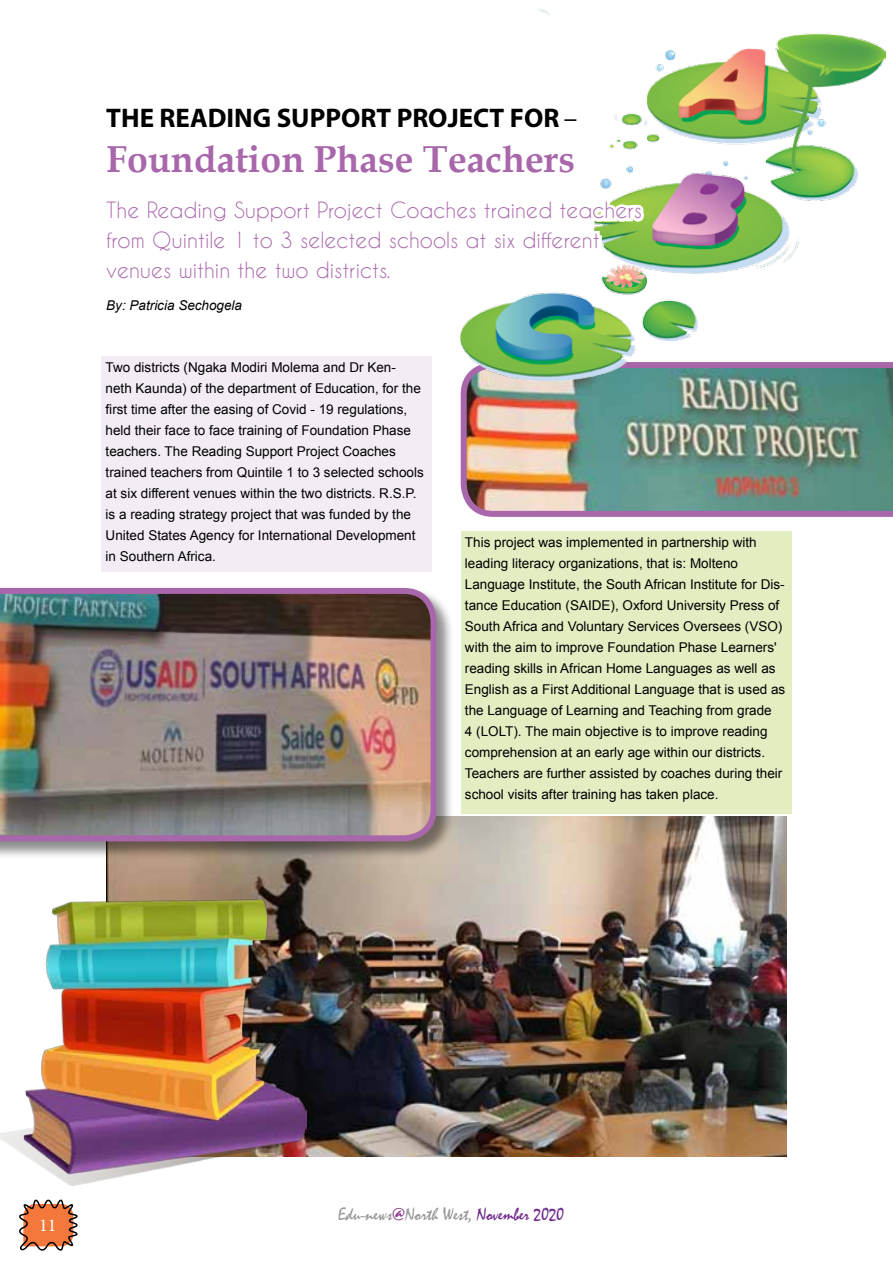
<style>
.page{position:relative;width:893px;height:1263px;background:#fff}
.page>*{position:absolute;margin:0;border:0;box-sizing:border-box;transform-origin:0 0}
.t1{font:700 37.5px "Book Antiqua";color:#a967ab}
.t2{font:700 27px "Myriad Pro";color:#000}
.t3{font:21px/30px "Caviar Dreams";color:#a967ab}
.t4{font:18px "Mistral";color:#95979a}
.t5{font:18px "Minion Pro";color:#fff}
.t6{font:13.5px/21px "Arial";color:#000}
.t7{font:italic 13.5px "Arial";color:#000}
.s1{font-weight:400}
.s2{color:#86328b}
.s3{color:#702c8e}
</style>
<div class="page">
<svg style="left:19px;top:1199px;width:59px;height:52px"></svg>
<div style="left:101px;top:356px;width:331px;height:216px;background:#f3ecf5"></div>
<div style="left:461px;top:531px;width:331px;height:283px;background:#e2edc1"></div>
<img style="left:106px;top:816px;width:680px;height:341px">
<img style="left:0;top:900px;width:307px;height:285px">
<img style="left:461px;top:362px;width:432px;height:155px">
<div style="left:0;top:588px;width:454px;height:272px;background:#000;opacity:.45"></div>
<img style="left:0;top:588px;width:437px;height:253px">
<img style="left:461px;top:9px;width:425px;height:371px">
<svg style="left:461px;top:194px;width:188px;height:102px"></svg>
<h2 class="t2" style="left:106px;top:100px;width:473px">THE READING SUPPORT PROJECT FOR <span class="s1">–</span></h2>
<h1 class="t1" style="left:106px;top:137px;width:470px">Foundation Phase Teachers</h1>
<h3 class="t3" style="left:106px;top:195px;width:537px">The Reading Support Project Coaches trained teachers from Quintile 1 to 3 selected schools at six different venues within the two districts.</h3>
<p class="t7" style="left:106px;top:296px;width:137px">By: Patricia Sechogela</p>
<p class="t6" style="left:106px;top:357px;width:320px">Two districts (Ngaka Modiri Molema and Dr Ken&shy;neth Kaunda) of the department of Education, for the first time after the easing of Covid - 19 regulations, held their face to face training of Foundation Phase teachers. The Reading Support Project Coaches trained teachers from Quintile 1 to 3 selected schools at six different venues within the two districts. R.S.P. is a reading strategy project that was funded by the United States Agency for International Development in Southern Africa.</p>
<p class="t6" style="left:465px;top:532px;width:322px">This project was implemented in partnership with leading literacy organizations, that is: Molteno Language Institute, the South African Institute for Dis&shy;tance Education (SAIDE), Oxford University Press of South Africa and Voluntary Services Oversees (VSO) with the aim to improve Foundation Phase Learners' reading skills in African Home Languages as well as English as a First Additional Language that is used as the Language of Learning and Teaching from grade<br>4 (LOLT). The main objective is to improve reading comprehension at an early age within our districts.<br>Teachers are further assisted by coaches during their school visits after training has taken place.</p>
<h3 class="t5" style="left:39px;top:1213px;width:19px">11</h3>
<h3 class="t4" style="left:338px;top:1204px;width:228px">Edu-news<span class="s2">@</span>North West, <span class="s3">November 2020</span></h3>
</div>
